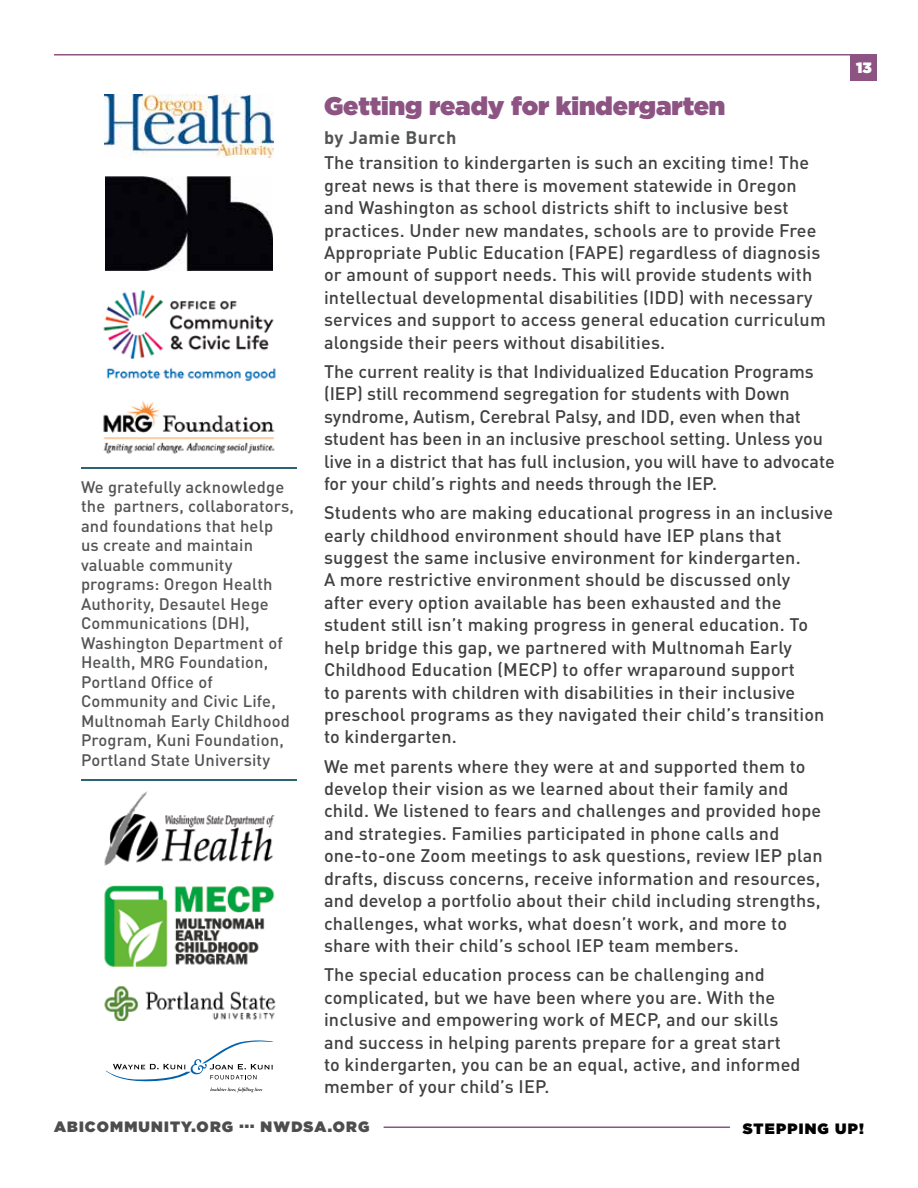
<style>
.page{position:relative;width:918px;height:1188px;background:#fff}
.page>*{position:absolute;margin:0;border:0;box-sizing:border-box;transform-origin:0 0}
.t1{font:900 25.5px "Gotham";color:#8d5483}
.t2{font:500 18px/22.5px "DINOT";letter-spacing:.01em;color:#000}
.t3{font:700 18px "DINOT";letter-spacing:.03em;color:#535454}
.t4{font:500 16.5px/19.5px "DINOT";letter-spacing:.01em;color:#535454}
.t5{font:900 15px "Gotham";letter-spacing:.08em;color:#000}
.t6{font:900 15px "Gotham";color:#fff}
</style>
<div class="page">
<hr style="left:384px;top:1127px;width:346px;height:1px;background:#8d5483">
<hr style="left:54px;top:54px;width:810px;height:2px;background:#8d5483">
<div style="left:850px;top:54px;width:28px;height:27px;background:#8d5483"></div>
<hr style="left:81px;top:467px;width:216px;height:2px;background:#2d6376">
<hr style="left:81px;top:779px;width:216px;height:2px;background:#2d6376">
<img style="left:105px;top:94px;width:168px;height:64px">
<img style="left:105px;top:176px;width:168px;height:94px">
<img style="left:103px;top:290px;width:173px;height:90px">
<img style="left:103px;top:400px;width:172px;height:54px">
<img style="left:104px;top:886px;width:171px;height:81px">
<img style="left:104px;top:986px;width:172px;height:34px">
<svg style="left:105px;top:1040px;width:168px;height:42px"></svg>
<svg style="left:210px;top:1088px;width:52px;height:4px"></svg>
<img style="left:104px;top:791px;width:171px;height:74px">
<p class="t4" style="left:81px;top:476px;width:214px">We gratefully acknowledge the partners, collaborators, and foundations that help us create and maintain valuable community programs: Oregon Health<br>Authority, Desautel Hege<br>Communications (DH),<br>Washington Department of<br>Health, MRG Foundation,<br>Portland Office of<br>Community and Civic Life,<br>Multnomah Early Childhood<br>Program, Kuni Foundation,<br>Portland State University</p>
<h1 class="t1" style="left:324px;top:88px;width:403px">Getting ready for kindergarten</h1>
<p class="t3" style="left:324px;top:123px;width:134px">by Jamie Burch</p>
<p class="t2" style="left:324px;top:150px;width:503px">The transition to kindergarten is such an exciting time! The great news is that there is movement statewide in Oregon and Washington as school districts shift to inclusive best practices. Under new mandates, schools are to provide Free Appropriate Public Education (FAPE) regardless of diagnosis or amount of support needs. This will provide students with intellectual developmental disabilities (IDD) with necessary services and support to access general education curriculum alongside their peers without disabilities.</p>
<p class="t2" style="left:324px;top:358px;width:512px">The current reality is that Individualized Education Programs (IEP) still recommend segregation for students with Down syndrome, Autism, Cerebral Palsy, and IDD, even when that student has been in an inclusive preschool setting. Unless you live in a district that has full inclusion, you will have to advocate for your child’s rights and needs through the IEP.</p>
<p class="t2" style="left:324px;top:500px;width:511px">Students who are making educational progress in an inclusive early childhood environment should have IEP plans that suggest the same inclusive environment for kindergarten.<br>A more restrictive environment should be discussed only after every option available has been exhausted and the student still isn’t making progress in general education. To help bridge this gap, we partnered with Multnomah Early Childhood Education (MECP) to offer wraparound support<br>to parents with children with disabilities in their inclusive preschool programs as they navigated their child’s transition to kindergarten.</p>
<p class="t2" style="left:324px;top:753px;width:500px">We met parents where they were at and supported them to develop their vision as we learned about their family and child. We listened to fears and challenges and provided hope and strategies. Families participated in phone calls and one-to-one Zoom meetings to ask questions, review IEP plan drafts, discuss concerns, receive information and resources, and develop a portfolio about their child including strengths, challenges, what works, what doesn’t work, and more to share with their child’s school IEP team members.</p>
<p class="t2" style="left:324px;top:962px;width:478px">The special education process can be challenging and complicated, but we have been where you are. With the inclusive and empowering work of MECP, and our skills and success in helping parents prepare for a great start to kindergarten, you can be an equal, active, and informed member of your child’s IEP.</p>
<p class="t6" style="left:856px;top:57px;width:17px">13</p>
<p class="t5" style="left:54px;top:1116px;width:317px">ABICOMMUNITY.ORG ... NWDSA.ORG</p>
<p class="t5" style="left:743px;top:1118px;width:123px">STEPPING UP!</p>
</div>
